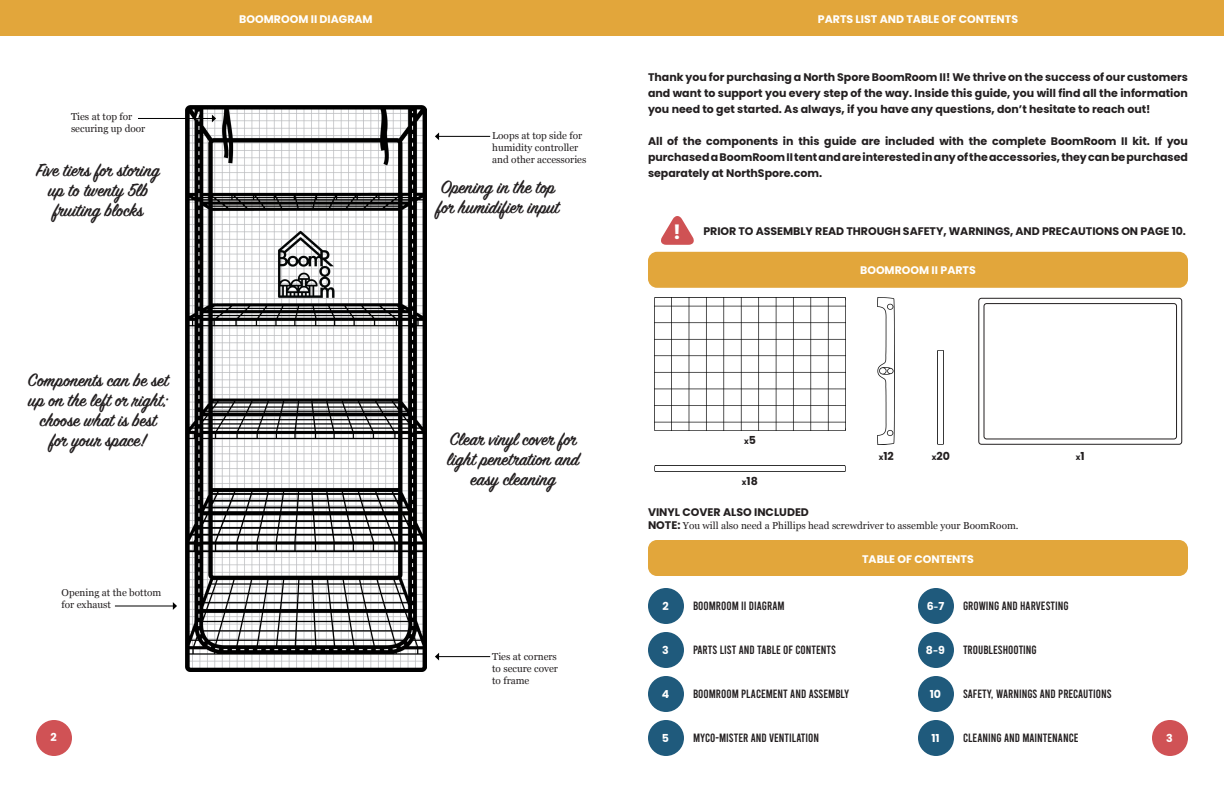
<style>
.page{position:relative;width:1224px;height:792px;background:#fff}
.page>*{position:absolute;margin:0;border:0;box-sizing:border-box;transform-origin:0 0}
.t1{font:600 20px/20px "Sign Painter House Script";color:#231f20;text-align:center}
.t2{font:700 20px "Poppins";color:#fff}
.t3{font:12px "Bebas";color:#231f20}
.t4{font:700 11px/16px "Poppins";color:#231f20;text-align:justify}
.t5{font:700 11px "Poppins";color:#fff}
.t6{font:10px/12px "Georgia";color:#231f20}
.t7{font:700 8px "Poppins";color:#231f20}
.s1{font-size:11px}
.s2{font-size:8px}
.s3{font-family:"Poppins";font-weight:700;font-size:11px}
.s4{font-size:9px}
</style>
<div class="page">
<div style="left:978px;top:298px;width:204px;height:147px;border:1px solid #231f20;border-radius:3px"></div>
<div style="left:984px;top:303px;width:193px;height:136px;border:1px solid #231f20;border-radius:3px"></div>
<img style="left:654px;top:297px;width:192px;height:134px">
<img style="left:878px;top:298px;width:17px;height:147px">
<img style="left:654px;top:465px;width:192px;height:6px">
<img style="left:186px;top:106px;width:240px;height:565px">
<div style="left:0;top:0;width:612px;height:36px;background:#e2a63b"></div>
<div style="left:612px;top:0;width:612px;height:36px;background:#e2a63b"></div>
<div style="left:648px;top:252px;width:540px;height:36px;background:#e2a63b;border-radius:9px"></div>
<div style="left:648px;top:540px;width:540px;height:36px;background:#e2a63b;border-radius:9px"></div>
<div style="left:648px;top:588px;width:36px;height:36px;background:#1f5a7c;border-radius:50%"></div>
<div style="left:648px;top:632px;width:36px;height:36px;background:#1f5a7c;border-radius:50%"></div>
<div style="left:648px;top:676px;width:36px;height:36px;background:#1f5a7c;border-radius:50%"></div>
<div style="left:648px;top:720px;width:36px;height:36px;background:#1f5a7c;border-radius:50%"></div>
<div style="left:918px;top:588px;width:36px;height:36px;background:#1f5a7c;border-radius:50%"></div>
<div style="left:918px;top:632px;width:36px;height:36px;background:#1f5a7c;border-radius:50%"></div>
<div style="left:918px;top:676px;width:36px;height:36px;background:#1f5a7c;border-radius:50%"></div>
<div style="left:918px;top:720px;width:36px;height:36px;background:#1f5a7c;border-radius:50%"></div>
<div style="left:36px;top:720px;width:36px;height:36px;background:#d05255;border-radius:50%"></div>
<div style="left:1152px;top:720px;width:36px;height:36px;background:#d05255;border-radius:50%"></div>
<svg style="left:661px;top:216px;width:33px;height:29px"></svg>
<hr style="left:138px;top:118px;width:74px;height:1px;background:#000">
<svg style="left:212px;top:115px;width:4px;height:7px"></svg>
<hr style="left:115px;top:606px;width:58px;height:1px;background:#000">
<svg style="left:173px;top:602px;width:4px;height:8px"></svg>
<hr style="left:439px;top:656px;width:51px;height:1px;background:#000">
<svg style="left:435px;top:653px;width:4px;height:8px"></svg>
<hr style="left:439px;top:136px;width:51px;height:1px;background:#000">
<svg style="left:435px;top:132px;width:4px;height:8px"></svg>
<p class="t6" style="left:71px;top:110px;width:63px">Ties at top for</p>
<p class="t6" style="left:71px;top:122px;width:76px">securing up door</p>
<p class="t1" style="left:36px;top:162px;width:125px">Five tiers for storing up to twenty 5lb</p>
<p class="t1" style="left:53px;top:202px;width:92px">fruiting blocks</p>
<p class="t1" style="left:28px;top:372px;width:142px">Components can be set up on the left or right; choose what is best</p>
<p class="t1" style="left:50px;top:432px;width:98px">for your space!</p>
<p class="t5" style="left:239px;top:12px;width:135px">BOOMROOM II DIAGRAM</p>
<p class="t5" style="left:818px;top:12px;width:202px">PARTS LIST AND TABLE OF CONTENTS</p>
<p class="t6" style="left:492px;top:129px;width:92px">Loops at top side for</p>
<p class="t6" style="left:492px;top:141px;width:96px">humidity controller and other accessories</p>
<p class="t1" style="left:441px;top:179px;width:116px">Opening in the top</p>
<p class="t1" style="left:437px;top:199px;width:124px">for humidifier input</p>
<p class="t4" style="left:648px;top:70px;width:542px">Thank you for purchasing a North Spore BoomRoom II! We thrive on the success of our customers and want to support you every step of the way. Inside this guide, you will find all the information you need to get started. As always, if you have any questions, don’t hesitate to reach out!</p>
<p class="t4" style="left:648px;top:134px;width:542px">All of the components in this guide are included with the complete BoomRoom II kit. If you purchased a BoomRoom II tent and are interested in any of the accessories, they can be purchased separately at NorthSpore.com.</p>
<p class="t2" style="left:673px;top:221px;width:9px">!</p>
<p class="t4" style="left:703px;top:223px;width:484px">PRIOR TO ASSEMBLY READ THROUGH SAFETY, WARNINGS, AND PRECAUTIONS ON PAGE 10.</p>
<p class="t5" style="left:860px;top:264px;width:117px">BOOMROOM II PARTS</p>
<p class="t1" style="left:447px;top:431px;width:133px">Clear vinyl cover for light penetration and easy cleaning</p>
<p class="t7" style="left:744px;top:436px;width:13px">x<span class="s1">5</span></p>
<p class="t4" style="left:742px;top:473px;width:17px"><span class="s2">x</span>18</p>
<p class="t4" style="left:879px;top:448px;width:17px"><span class="s2">x</span>12</p>
<p class="t4" style="left:932px;top:448px;width:20px"><span class="s2">x</span>20</p>
<p class="t4" style="left:648px;top:504px;width:162px">VINYL COVER ALSO INCLUDED</p>
<p class="t6" style="left:648px;top:519px;width:372px"><span class="s3">NOTE:</span> You will also need a Phillips head screwdriver to assemble your BoomRoom.</p>
<p class="t5" style="left:862px;top:552px;width:113px">TABLE OF CONTENTS</p>
<p class="t7" style="left:1076px;top:453px;width:10px">x<span class="s1">1</span></p>
<p class="t6" style="left:62px;top:586px;width:101px">Opening at the bottom for exhaust</p>
<p class="t3" style="left:693px;top:600px;width:93px">BOOMROOM II DIAGRAM</p>
<p class="t3" style="left:693px;top:644px;width:144px">PARTS LIST AND TABLE OF CONTENTS</p>
<p class="t3" style="left:693px;top:688px;width:158px">BOOMROOM PLACEMENT AND ASSEMBLY</p>
<p class="t3" style="left:693px;top:732px;width:39px">MYCO-MISTER</p>
<p class="t3" style="left:751px;top:732px;width:29px">AND VENTIL</p>
<p class="t3" style="left:796px;top:732px;width:23px">ATION</p>
<p class="t3" style="left:963px;top:600px;width:84px">GROWING AND HARVESTIN</p>
<p class="t3" style="left:1063px;top:600px;width:7px">G</p>
<p class="t3" style="left:963px;top:644px;width:27px">TROUBLESH</p>
<p class="t3" style="left:1008px;top:644px;width:30px">OOTING</p>
<p class="t3" style="left:963px;top:688px;width:150px">SAFETY, WARNINGS AND PRECAUTIONS</p>
<p class="t3" style="left:963px;top:732px;width:117px">CLEANING AND MAINTENANCE</p>
<p class="t5" style="left:662px;top:600px;width:8px">2</p>
<p class="t5" style="left:662px;top:644px;width:8px">3</p>
<p class="t5" style="left:662px;top:688px;width:9px">4</p>
<p class="t5" style="left:662px;top:732px;width:9px">5</p>
<p class="t5" style="left:927px;top:600px;width:19px">6<span class="s2">-</span>7</p>
<p class="t5" style="left:926px;top:644px;width:21px">8<span class="s4">-</span>9</p>
<p class="t5" style="left:930px;top:688px;width:13px">10</p>
<p class="t6" style="left:492px;top:650px;width:66px">Ties at corners</p>
<p class="t6" style="left:492px;top:662px;width:67px">to secure cover</p>
<p class="t6" style="left:492px;top:674px;width:39px">to frame</p>
<p class="t5" style="left:50px;top:731px;width:8px">2</p>
<p class="t5" style="left:931px;top:732px;width:10px">11</p>
<p class="t5" style="left:1166px;top:732px;width:8px">3</p>
</div>
